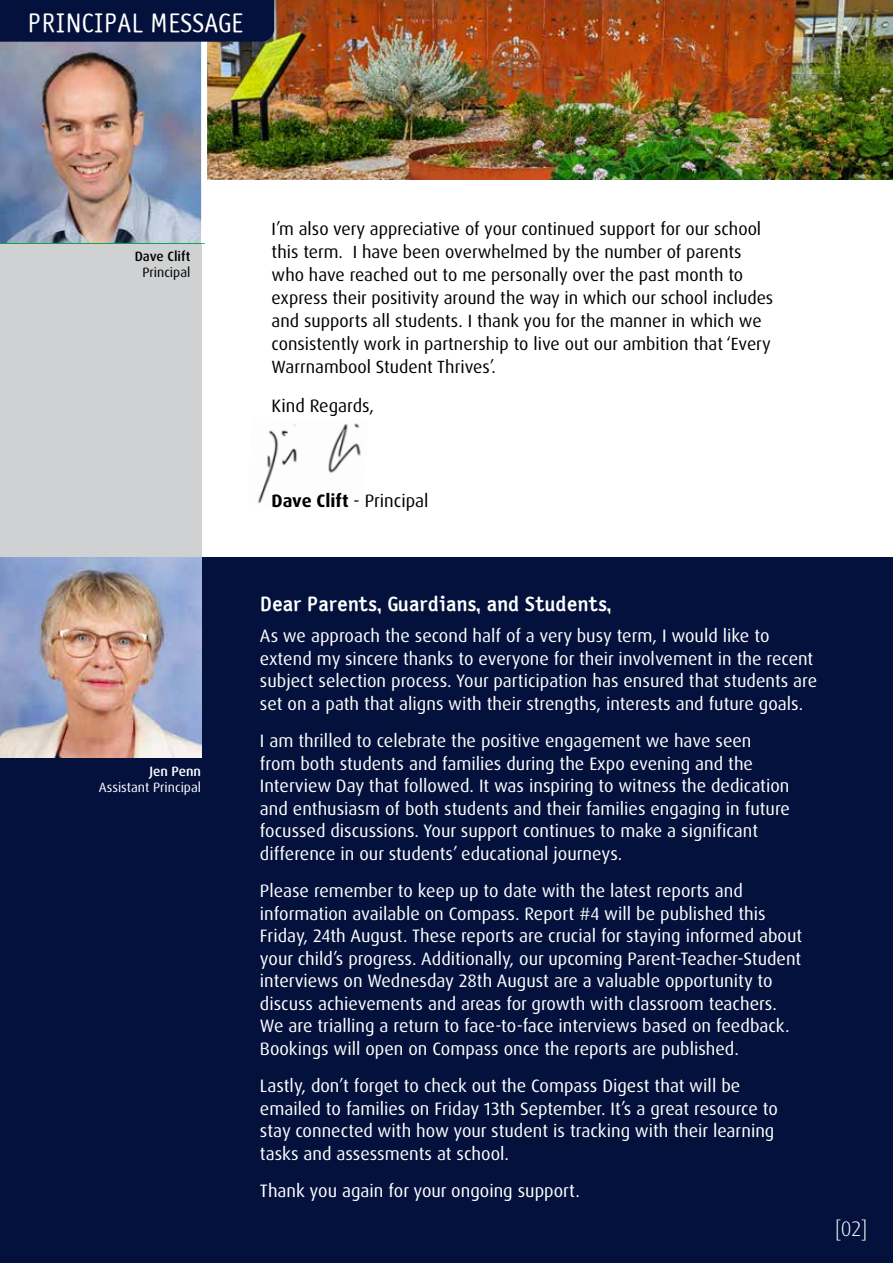
<style>
.page{position:relative;width:893px;height:1263px;background:#fff}
.page>*{position:absolute;margin:0;border:0;box-sizing:border-box;transform-origin:0 0}
.t1{font:27px "Saturday Sans ICG";color:#fff}
.t2{font:21px "Saturday Sans ICG Bold";color:#fff}
.t3{font:300 21px "Dax Pro";color:#fff}
.t4{font:18px/22.5px "Dax Pro";color:#fff}
.t5{font:18px "Dax Pro";color:#000}
.t6{font:17.7px/23.1px "Dax Pro";color:#000}
.t7{font:13.5px "Dax Pro";color:#fff}
.t8{font:500 13.5px "Dax Pro";color:#000}
.t9{font:13.5px "Dax Pro";color:#000}
.t10{font:500 13.5px "Dax Pro";color:#fff}
.s1{font-weight:700}
</style>
<div class="page">
<div style="left:0;top:212px;width:201px;height:1051px;background:#d0d1d2"></div>
<div style="left:0;top:557px;width:893px;height:706px;background:#03113c"></div>
<img style="left:0;top:42px;width:201px;height:201px">
<img style="left:207px;top:0;width:686px;height:179px">
<div style="left:0;top:0;width:274px;height:42px;background:#03113c"></div>
<img style="left:257px;top:423px;width:104px;height:81px">
<img style="left:0;top:557px;width:201px;height:200px">
<h1 class="t1" style="left:28px;top:8px;width:217px">PRINCIPAL MESSAGE</h1>
<p class="t8" style="left:135px;top:247px;width:57px">Dave Clift</p>
<p class="t9" style="left:142px;top:263px;width:49px">Principal</p>
<p class="t10" style="left:149px;top:762px;width:53px">Jen Penn</p>
<p class="t7" style="left:99px;top:778px;width:104px">Assistant Principal</p>
<p class="t6" style="left:272px;top:217px;width:503px">I’m also very appreciative of your continued support for our school this term. I have been overwhelmed by the number of parents who have reached out to me personally over the past month to express their positivity around the way in which our school includes and supports all students. I thank you for the manner in which we consistently work in partnership to live out our ambition that ‘Every Warrnambool Student Thrives’.</p>
<p class="t5" style="left:272px;top:394px;width:104px">Kind Regards,</p>
<p class="t5" style="left:272px;top:489px;width:158px"><span class="s1">Dave Clift</span> - Principal</p>
<p class="t2" style="left:260px;top:591px;width:353px">Dear Parents, Guardians, and Students,</p>
<p class="t4" style="left:260px;top:625px;width:559px">As we approach the second half of a very busy term, I would like to extend my sincere thanks to everyone for their involvement in the recent subject selection process. Your participation has ensured that students are set on a path that aligns with their strengths, interests and future goals.</p>
<p class="t4" style="left:260px;top:730px;width:532px">I am thrilled to celebrate the positive engagement we have seen from both students and families during the Expo evening and the Interview Day that followed. It was inspiring to witness the dedication and enthusiasm of both students and their families engaging in future focussed discussions. Your support continues to make a significant difference in our students’ educational journeys.</p>
<p class="t4" style="left:260px;top:880px;width:544px">Please remember to keep up to date with the latest reports and information available on Compass. Report #4 will be published this Friday, 24th August. These reports are crucial for staying informed about your child’s progress. Additionally, our upcoming Parent-Teacher-Student interviews on Wednesday 28th August are a valuable opportunity to discuss achievements and areas for growth with classroom teachers.<br>We are trialling a return to face-to-face interviews based on feedback.<br>Bookings will open on Compass once the reports are published.</p>
<p class="t4" style="left:260px;top:1075px;width:519px">Lastly, don’t forget to check out the Compass Digest that will be emailed to families on Friday 13th September. It’s a great resource to stay connected with how your student is tracking with their learning tasks and assessments at school.</p>
<p class="t4" style="left:260px;top:1180px;width:321px">Thank you again for your ongoing support.</p>
<p class="t3" style="left:835px;top:1215px;width:34px">[02]</p>
</div>
